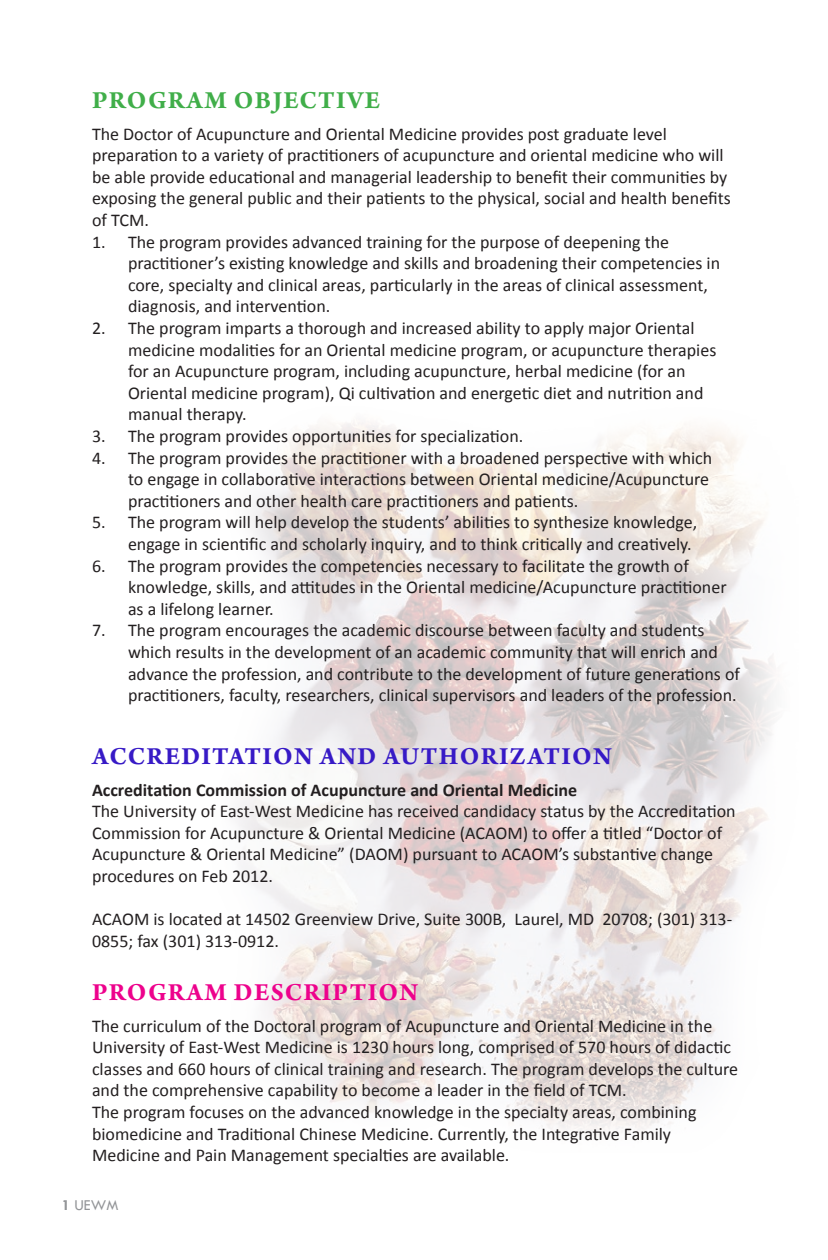
<style>
.page{position:relative;width:828px;height:1260px;background:#fff}
.page>*{position:absolute;margin:0;border:0;box-sizing:border-box;transform-origin:0 0}
.t1{font:700 26px "Arno Pro";letter-spacing:.05em;color:#371ac6}
.t2{font:700 26px "Arno Pro";letter-spacing:.05em;color:#ed028c}
.t3{font:700 26px "Arno Pro";letter-spacing:.05em;color:#40ae49}
.t4{font:18px/21.6px "Calibri";color:#231f20}
.t5{font:700 18px "Calibri";color:#231f20}
.t6{font:15.6px "Tw Cen";color:#939598}
.s1{font-weight:700}
</style>
<div class="page">
<img style="left:237px;top:422px;width:537px;height:710px">
<p class="t3" style="left:92px;top:85px;width:290px">PROGRAM OBJECTIVE</p>
<p class="t4" style="left:92px;top:123px;width:576px">The Doctor of Acupuncture and Oriental Medicine provides post graduate level</p>
<p class="t4" style="left:92px;top:145px;width:640px">preparation to a variety of practitioners of acupuncture and oriental medicine who will be able provide educational and managerial leadership to benefit their communities by exposing the general public and their patients to the physical, social and health benefits of TCM.</p>
<p class="t4" style="left:128px;top:231px;width:594px;text-indent:-36px">1. The program provides advanced training for the purpose of deepening the practitioner’s existing knowledge and skills and broadening their competencies in core, specialty and clinical areas, particularly in the areas of clinical assessment, diagnosis, and intervention.</p>
<p class="t4" style="left:128px;top:317px;width:590px;text-indent:-36px">2. The program imparts a thorough and increased ability to apply major Oriental medicine modalities for an Oriental medicine program, or acupuncture therapies for an Acupuncture program, including acupuncture, herbal medicine (for an Oriental medicine program), Qi cultivation and energetic diet and nutrition and manual therapy.</p>
<p class="t4" style="left:92px;top:425px;width:433px">3. The program provides opportunities for specialization.</p>
<p class="t4" style="left:128px;top:447px;width:586px;text-indent:-36px">4. The program provides the practitioner with a broadened perspective with which to engage in collaborative interactions between Oriental medicine/Acupuncture practitioners and other health care practitioners and patients.</p>
<p class="t4" style="left:128px;top:512px;width:571px;text-indent:-36px">5. The program will help develop the students’ abilities to synthesize knowledge, engage in scientific and scholarly inquiry, and to think critically and creatively.</p>
<p class="t4" style="left:128px;top:555px;width:600px;text-indent:-36px">6. The program provides the competencies necessary to facilitate the growth of knowledge, skills, and attitudes in the Oriental medicine/Acupuncture practitioner as a lifelong learner.</p>
<p class="t4" style="left:128px;top:620px;width:613px;text-indent:-36px">7. The program encourages the academic discourse between faculty and students which results in the development of an academic community that will enrich and advance the profession, and contribute to the development of future generations of practitioners, faculty, researchers, clinical supervisors and leaders of the profession.</p>
<p class="t1" style="left:92px;top:741px;width:521px">ACCREDITATION AND AUTHORIZATION</p>
<p class="t5" style="left:92px;top:778px;width:487px">Accreditation Commission of Acupuncture and Oriental Medicine</p>
<p class="t4" style="left:92px;top:801px;width:645px">The University of East-West Medicine has received candidacy status by the Accreditation Commission for Acupuncture &amp; Oriental Medicine (ACAOM) to offer a titled “Doctor of Acupuncture &amp; Oriental Medicine” (DAOM) pursuant to ACAOM’s substantive change procedures on Feb 2012.</p>
<p class="t4" style="left:92px;top:909px;width:642px">ACAOM is located at 14502 Greenview Drive, Suite 300B, Laurel, MD 20708; (301) 313-<br>0855; fax (301) 313-0912.</p>
<p class="t2" style="left:92px;top:977px;width:328px">PROGRAM DESCRIPTION</p>
<p class="t4" style="left:92px;top:1015px;width:648px">The curriculum of the Doctoral program of Acupuncture and Oriental Medicine in the University of East-West Medicine is 1230 hours long, comprised of 570 hours of didactic classes and 660 hours of clinical training and research. The program develops the culture and the comprehensive capability to become a leader in the field of TCM.</p>
<p class="t4" style="left:92px;top:1101px;width:606px">The program focuses on the advanced knowledge in the specialty areas, combining biomedicine and Traditional Chinese Medicine. Currently, the Integrative Family<br>Medicine and Pain Management specialties are available.</p>
<p class="t6" style="left:62px;top:1195px;width:58px"><span class="s1">1</span> UEWM</p>
</div>
